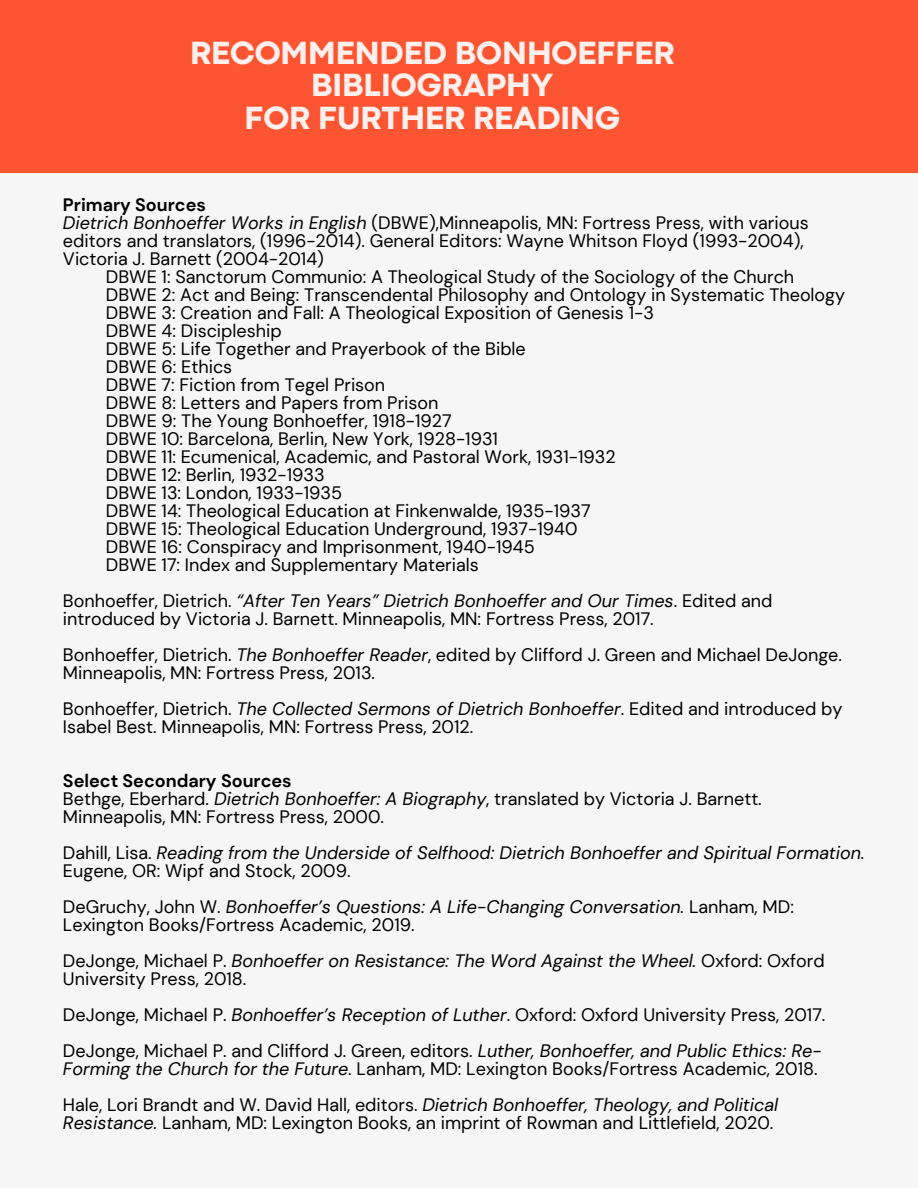
<style>
.page{position:relative;width:918px;height:1188px;background:#f6f6f6}
.page>*{position:absolute;margin:0;border:0;box-sizing:border-box;transform-origin:0 0}
.t1{font:800 33.45px/32.7px "Codec Pro";color:#fff0ed;text-align:center}
.t2{font:18px/18px "DM Sans";color:#000}
.t3{font:italic 18px/18px "DM Sans";color:#000}
.t4{font:700 18px "DM Sans";color:#000}
.s1{font-style:italic}
.s2{font-style:normal}
</style>
<div class="page">
<div style="left:0;top:0;width:918px;height:172px;background:#fd5431"></div>
<h1 class="t1" style="left:190px;top:39px;width:486px">RECOMMENDED BONHOEFFER<br>BIBLIOGRAPHY<br>FOR FURTHER READING</h1>
<p class="t4" style="left:63px;top:193px;width:145px">Primary Sources</p>
<p class="t2" style="left:63px;top:214px;width:747px"><span class="s1">Dietrich Bonhoeffer Works in English</span> (DBWE),Minneapolis, MN: Fortress Press, with various editors and translators, (1996-2014). General Editors: Wayne Whitson Floyd (1993-2004),<br>Victoria J. Barnett (2004-2014)</p>
<p class="t2" style="left:106px;top:268px;width:690px">DBWE 1: Sanctorum Communio: A Theological Study of the Sociology of the Church</p>
<p class="t2" style="left:106px;top:286px;width:741px">DBWE 2: Act and Being: Transcendental Philosophy and Ontology in Systematic Theology</p>
<p class="t2" style="left:106px;top:304px;width:550px">DBWE 3: Creation and Fall: A Theological Exposition of Genesis 1-3</p>
<p class="t2" style="left:106px;top:322px;width:177px">DBWE 4: Discipleship</p>
<p class="t2" style="left:106px;top:340px;width:421px">DBWE 5: Life Together and Prayerbook of the Bible</p>
<p class="t2" style="left:106px;top:358px;width:128px">DBWE 6: Ethics</p>
<p class="t2" style="left:106px;top:376px;width:281px">DBWE 7: Fiction from Tegel Prison</p>
<p class="t2" style="left:106px;top:394px;width:334px">DBWE 8: Letters and Papers from Prison</p>
<p class="t2" style="left:106px;top:412px;width:347px">DBWE 9: The Young Bonhoeffer, 1918-1927</p>
<p class="t2" style="left:106px;top:430px;width:394px">DBWE 10: Barcelona, Berlin, New York, 1928-1931</p>
<p class="t2" style="left:106px;top:448px;width:511px">DBWE 11: Ecumenical, Academic, and Pastoral Work, 1931-1932</p>
<p class="t2" style="left:106px;top:466px;width:220px">DBWE 12: Berlin, 1932-1933</p>
<p class="t2" style="left:106px;top:484px;width:238px">DBWE 13: London, 1933-1935</p>
<p class="t2" style="left:106px;top:502px;width:486px">DBWE 14: Theological Education at Finkenwalde, 1935-1937</p>
<p class="t2" style="left:106px;top:520px;width:473px">DBWE 15: Theological Education Underground, 1937-1940</p>
<p class="t2" style="left:106px;top:538px;width:430px">DBWE 16: Conspiracy and Imprisonment, 1940-1945</p>
<p class="t2" style="left:106px;top:556px;width:374px">DBWE 17: Index and Supplementary Materials</p>
<p class="t2" style="left:63px;top:592px;width:711px">Bonhoeffer, Dietrich. <span class="s1">“After Ten Years” Dietrich Bonhoeffer and Our Times</span>. Edited and introduced by Victoria J. Barnett. Minneapolis, MN: Fortress Press, 2017.</p>
<p class="t2" style="left:63px;top:646px;width:781px">Bonhoeffer, Dietrich. <span class="s1">The Bonhoeffer Reader</span>, edited by Clifford J. Green and Michael DeJonge.<br>Minneapolis, MN: Fortress Press, 2013.</p>
<p class="t2" style="left:63px;top:700px;width:781px">Bonhoeffer, Dietrich. <span class="s1">The Collected Sermons of Dietrich Bonhoeffer</span>. Edited and introduced by<br>Isabel Best. Minneapolis, MN: Fortress Press, 2012.</p>
<p class="t4" style="left:63px;top:769px;width:230px">Select Secondary Sources</p>
<p class="t2" style="left:63px;top:790px;width:700px">Bethge, Eberhard. <span class="s1">Dietrich Bonhoeffer: A Biography</span>, translated by Victoria J. Barnett.<br>Minneapolis, MN: Fortress Press, 2000.</p>
<p class="t3" style="left:63px;top:844px;width:803px"><span class="s2">Dahill, Lisa.</span> Reading from the Underside of Selfhood: Dietrich Bonhoeffer and Spiritual Formation.<br><span class="s2">Eugene, OR: Wipf and Stock, 2009.</span></p>
<p class="t2" style="left:63px;top:898px;width:733px">DeGruchy, John W. <span class="s1">Bonhoeffer’s Questions: A Life-Changing Conversation.</span> Lanham, MD:<br>Lexington Books/Fortress Academic, 2019.</p>
<p class="t2" style="left:63px;top:952px;width:763px">DeJonge, Michael P. <span class="s1">Bonhoeffer on Resistance: The Word Against the Wheel.</span> Oxford: Oxford<br>University Press, 2018.</p>
<p class="t2" style="left:63px;top:1006px;width:764px">DeJonge, Michael P. <span class="s1">Bonhoeffer’s Reception of Luther</span>. Oxford: Oxford University Press, 2017.</p>
<p class="t2" style="left:63px;top:1042px;width:760px">DeJonge, Michael P. and Clifford J. Green, editors. <span class="s1">Luther, Bonhoeffer, and Public Ethics: Re-<br>Forming the Church for the Future</span>. Lanham, MD: Lexington Books/Fortress Academic, 2018.</p>
<p class="t2" style="left:63px;top:1096px;width:717px">Hale, Lori Brandt and W. David Hall, editors. <span class="s1">Dietrich Bonhoeffer, Theology, and Political<br>Resistance.</span> Lanham, MD: Lexington Books, an imprint of Rowman and Littlefield, 2020.</p>
</div>
